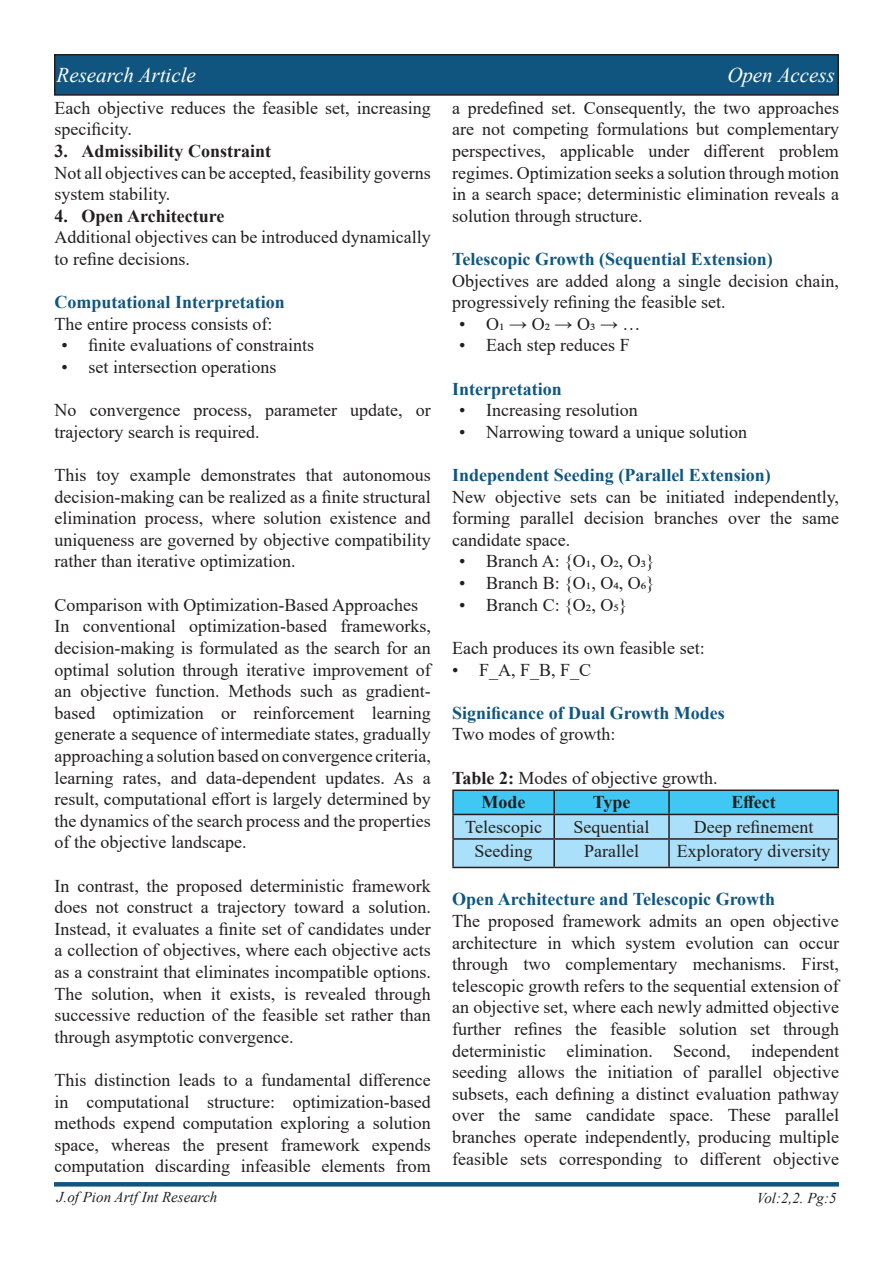
<style>
.page{position:relative;width:893px;height:1263px;background:#fff}
.page>*{position:absolute;margin:0;border:0;box-sizing:border-box;transform-origin:0 0}
.t1{font:italic 21px "Times New Roman";color:#fff}
.Normal__Web{font:18px/21.6px "Times New Roman";color:#231f20;text-align:justify}
.Normal__Web-2{font:700 18px "Times New Roman";color:#0f5681}
.t2{font:700 18px "Times New Roman";color:#231f20}
.t3{font:italic 15px "Times New Roman";color:#231f20}
.s1{font-weight:700}
</style>
<div class="page">
<div style="left:55px;top:55px;width:783px;height:40px;background:#0f5580"></div>
<div style="left:54px;top:54px;width:785px;height:42px;border:2px solid #231f20"></div>
<svg style="left:54px;top:1182px;width:785px;height:4px;background:#135882"></svg>
<svg style="left:454px;top:791px;width:383px;height:76px;background:#87d6f5"></svg>
<hr style="left:452px;top:789px;width:102px;height:2px;background:#231f20">
<hr style="left:452px;top:791px;width:2px;height:23px;background:#231f20">
<hr style="left:554px;top:789px;width:115px;height:2px;background:#231f20">
<hr style="left:553px;top:791px;width:2px;height:23px;background:#231f20">
<hr style="left:669px;top:789px;width:170px;height:2px;background:#231f20">
<hr style="left:668px;top:791px;width:2px;height:23px;background:#231f20">
<hr style="left:837px;top:791px;width:2px;height:23px;background:#231f20">
<hr style="left:452px;top:814px;width:102px;height:1px;background:#231f20">
<hr style="left:452px;top:815px;width:2px;height:23px;background:#231f20">
<hr style="left:554px;top:814px;width:115px;height:1px;background:#231f20">
<hr style="left:553px;top:815px;width:2px;height:23px;background:#231f20">
<hr style="left:669px;top:814px;width:170px;height:1px;background:#231f20">
<hr style="left:668px;top:815px;width:2px;height:23px;background:#231f20">
<hr style="left:837px;top:815px;width:2px;height:23px;background:#231f20">
<hr style="left:452px;top:838px;width:102px;height:2px;background:#231f20">
<hr style="left:452px;top:840px;width:2px;height:27px;background:#231f20">
<hr style="left:554px;top:838px;width:115px;height:2px;background:#231f20">
<hr style="left:553px;top:840px;width:2px;height:27px;background:#231f20">
<hr style="left:669px;top:838px;width:170px;height:2px;background:#231f20">
<hr style="left:668px;top:840px;width:2px;height:27px;background:#231f20">
<hr style="left:837px;top:840px;width:2px;height:27px;background:#231f20">
<hr style="left:452px;top:867px;width:102px;height:1px;background:#231f20">
<hr style="left:554px;top:867px;width:115px;height:1px;background:#231f20">
<hr style="left:669px;top:867px;width:170px;height:1px;background:#231f20">
<p class="t1" style="left:57px;top:60px;width:141px">Research Article</p>
<p class="t1" style="left:727px;top:61px;width:109px">Open Access</p>
<p class="Normal__Web" style="left:55px;top:96px;width:378px">Each objective reduces the feasible set, increasing specificity.</p>
<p class="t2" style="left:55px;top:138px;width:218px">3. Admissibility Constraint</p>
<p class="Normal__Web" style="left:55px;top:161px;width:378px">Not all objectives can be accepted, feasibility governs system stability.</p>
<p class="t2" style="left:55px;top:203px;width:171px">4. Open Architecture</p>
<p class="Normal__Web" style="left:55px;top:226px;width:378px">Additional objectives can be introduced dynamically to refine decisions.</p>
<p class="Normal__Web-2" style="left:55px;top:289px;width:232px">Computational Interpretation</p>
<p class="Normal__Web" style="left:55px;top:312px;width:219px">The entire process consists of:</p>
<p class="Normal__Web" style="left:62px;top:334px;width:254px">• finite evaluations of constraints</p>
<p class="Normal__Web" style="left:62px;top:356px;width:216px">• set intersection operations</p>
<p class="Normal__Web" style="left:55px;top:399px;width:378px">No convergence process, parameter update, or trajectory search is required.</p>
<p class="Normal__Web" style="left:55px;top:464px;width:378px">This toy example demonstrates that autonomous decision-making can be realized as a finite structural elimination process, where solution existence and uniqueness are governed by objective compatibility rather than iterative optimization.</p>
<p class="Normal__Web" style="left:55px;top:593px;width:365px">Comparison with Optimization-Based Approaches</p>
<p class="Normal__Web" style="left:55px;top:615px;width:378px">In conventional optimization-based frameworks, decision-making is formulated as the search for an optimal solution through iterative improvement of an objective function. Methods such as gradient&shy;based optimization or reinforcement learning generate a sequence of intermediate states, gradually approaching a solution based on convergence criteria, learning rates, and data-dependent updates. As a result, computational effort is largely determined by the dynamics of the search process and the properties of the objective landscape.</p>
<p class="Normal__Web" style="left:55px;top:874px;width:378px">In contrast, the proposed deterministic framework does not construct a trajectory toward a solution.<br>Instead, it evaluates a finite set of candidates under a collection of objectives, where each objective acts as a constraint that eliminates incompatible options.<br>The solution, when it exists, is revealed through successive reduction of the feasible set rather than through asymptotic convergence.</p>
<p class="Normal__Web" style="left:55px;top:1068px;width:378px">This distinction leads to a fundamental difference in computational structure: optimization-based methods expend computation exploring a solution space, whereas the present framework expends computation discarding infeasible elements from</p>
<p class="Normal__Web" style="left:452px;top:96px;width:388px">a predefined set. Consequently, the two approaches are not competing formulations but complementary perspectives, applicable under different problem regimes. Optimization seeks a solution through motion in a search space; deterministic elimination reveals a solution through structure.</p>
<p class="Normal__Web-2" style="left:452px;top:246px;width:322px">Telescopic Growth (Sequential Extension)</p>
<p class="Normal__Web" style="left:452px;top:269px;width:388px">Objectives are added along a single decision chain, progressively refining the feasible set.</p>
<p class="Normal__Web" style="left:459px;top:312px;width:183px">• O₁ → O₂ → O₃ → …</p>
<p class="Normal__Web" style="left:459px;top:334px;width:172px">• Each step reduces F</p>
<p class="Normal__Web-2" style="left:452px;top:376px;width:111px">Interpretation</p>
<p class="Normal__Web" style="left:459px;top:399px;width:180px">• Increasing resolution</p>
<p class="Normal__Web" style="left:459px;top:420px;width:289px">• Narrowing toward a unique solution</p>
<p class="Normal__Web-2" style="left:452px;top:462px;width:320px">Independent Seeding (Parallel Extension)</p>
<p class="Normal__Web" style="left:452px;top:485px;width:388px">New objective sets can be initiated independently, forming parallel decision branches over the same candidate space.</p>
<p class="Normal__Web" style="left:459px;top:550px;width:197px">• Branch A: {O₁, O₂, O₃}</p>
<p class="Normal__Web" style="left:459px;top:572px;width:197px">• Branch B: {O₁, O₄, O₆}</p>
<p class="Normal__Web" style="left:459px;top:593px;width:170px">• Branch C: {O₂, O₅}</p>
<p class="Normal__Web" style="left:452px;top:636px;width:254px">Each produces its own feasible set:</p>
<p class="Normal__Web" style="left:452px;top:658px;width:141px">• F_A, F_B, F_C</p>
<p class="Normal__Web-2" style="left:452px;top:700px;width:274px">Significance of Dual Growth Modes</p>
<p class="Normal__Web" style="left:452px;top:723px;width:165px">Two modes of growth:</p>
<p class="Normal__Web" style="left:452px;top:766px;width:267px"><span class="s1">Table 2:</span> Modes of objective growth.</p>
<p class="t2" style="left:482px;top:789px;width:45px">Mode</p>
<p class="t2" style="left:593px;top:789px;width:39px">Type</p>
<p class="t2" style="left:731px;top:789px;width:46px">Effect</p>
<p class="Normal__Web" style="left:465px;top:815px;width:78px">Telescopic</p>
<p class="Normal__Web" style="left:574px;top:815px;width:77px">Sequential</p>
<p class="Normal__Web" style="left:694px;top:815px;width:121px">Deep refinement</p>
<p class="Normal__Web" style="left:475px;top:840px;width:59px">Seeding</p>
<p class="Normal__Web" style="left:584px;top:840px;width:56px">Parallel</p>
<p class="Normal__Web" style="left:677px;top:840px;width:155px">Exploratory diversity</p>
<p class="Normal__Web-2" style="left:452px;top:886px;width:325px">Open Architecture and Telescopic Growth</p>
<p class="Normal__Web" style="left:452px;top:910px;width:388px">The proposed framework admits an open objective architecture in which system evolution can occur through two complementary mechanisms. First, telescopic growth refers to the sequential extension of an objective set, where each newly admitted objective further refines the feasible solution set through deterministic elimination. Second, independent seeding allows the initiation of parallel objective subsets, each defining a distinct evaluation pathway over the same candidate space. These parallel branches operate independently, producing multiple feasible sets corresponding to different objective</p>
<p class="t3" style="left:57px;top:1186px;width:162px">J.of Pion Artf Int Research</p>
<p class="t3" style="left:757px;top:1188px;width:81px">Vol:2,2. Pg:5</p>
</div>
